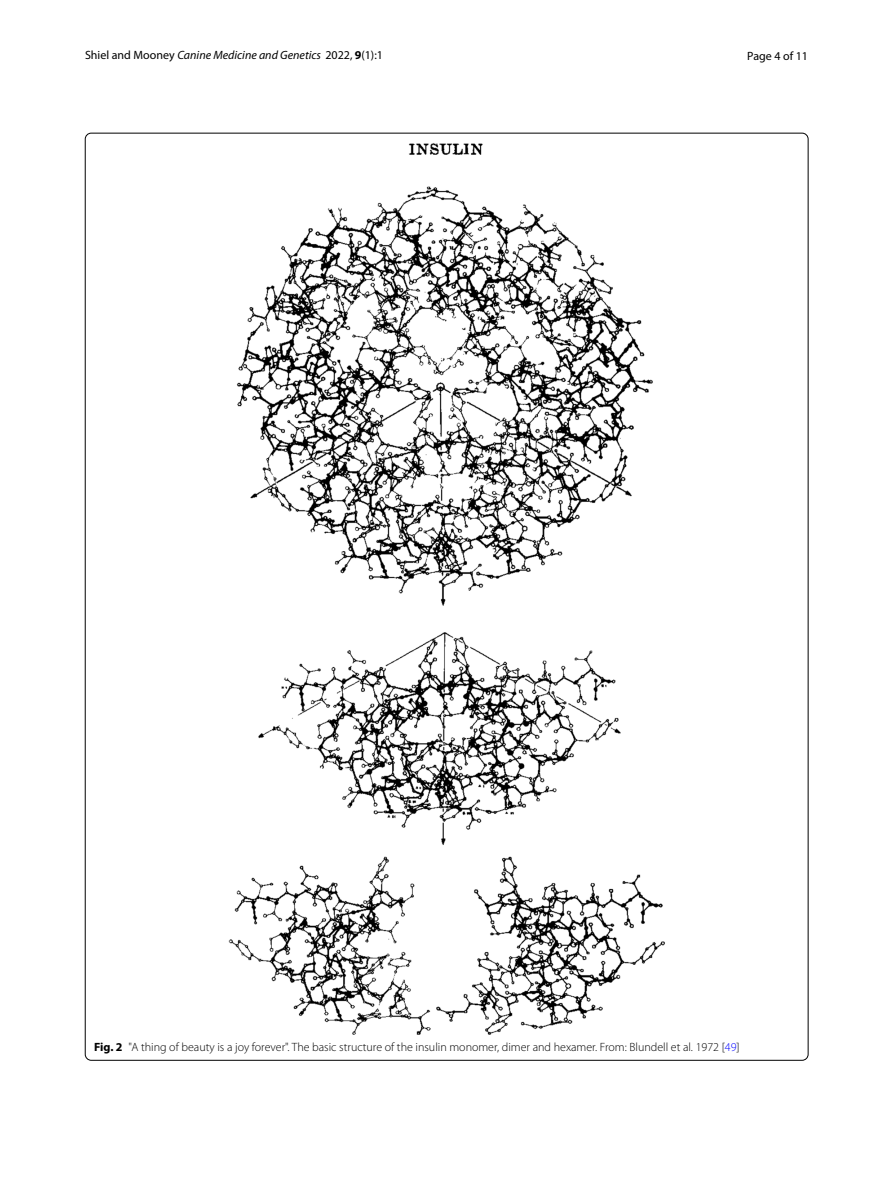
<style>
.page{position:relative;width:893px;height:1187px;background:#fff}
.page>*{position:absolute;margin:0;border:0;box-sizing:border-box;transform-origin:0 0}
.t1{font:300 12px "Myriad Pro";color:#000}
.t2{font:italic 12px "Myriad Pro";color:#000}
.t3{font:12px "Myriad Pro";color:#000}
.s1{font-style:normal}
.s2{font-weight:700;font-style:normal}
.s3{font-weight:700}
.s4{color:#00f}
</style>
<div class="page">
<img style="left:228px;top:143px;width:437px;height:892px">
<p class="t2" style="left:85px;top:48px;width:299px"><span class="s1">Shiel and Mooney</span> Canine Medicine and Genetics <span class="s1">2022,</span> <span class="s2">9</span><span class="s1">(1):1</span></p>
<p class="t3" style="left:747px;top:48px;width:62px">Page 4 of 11</p>
<p class="t1" style="left:94px;top:1040px;width:647px"><span class="s3">Fig. 2</span> "A thing of beauty is a joy forever". The basic structure of the insulin monomer, dimer and hexamer. From: Blundell et al. 1972 [<span class="s4">49</span>]</p>
</div>
